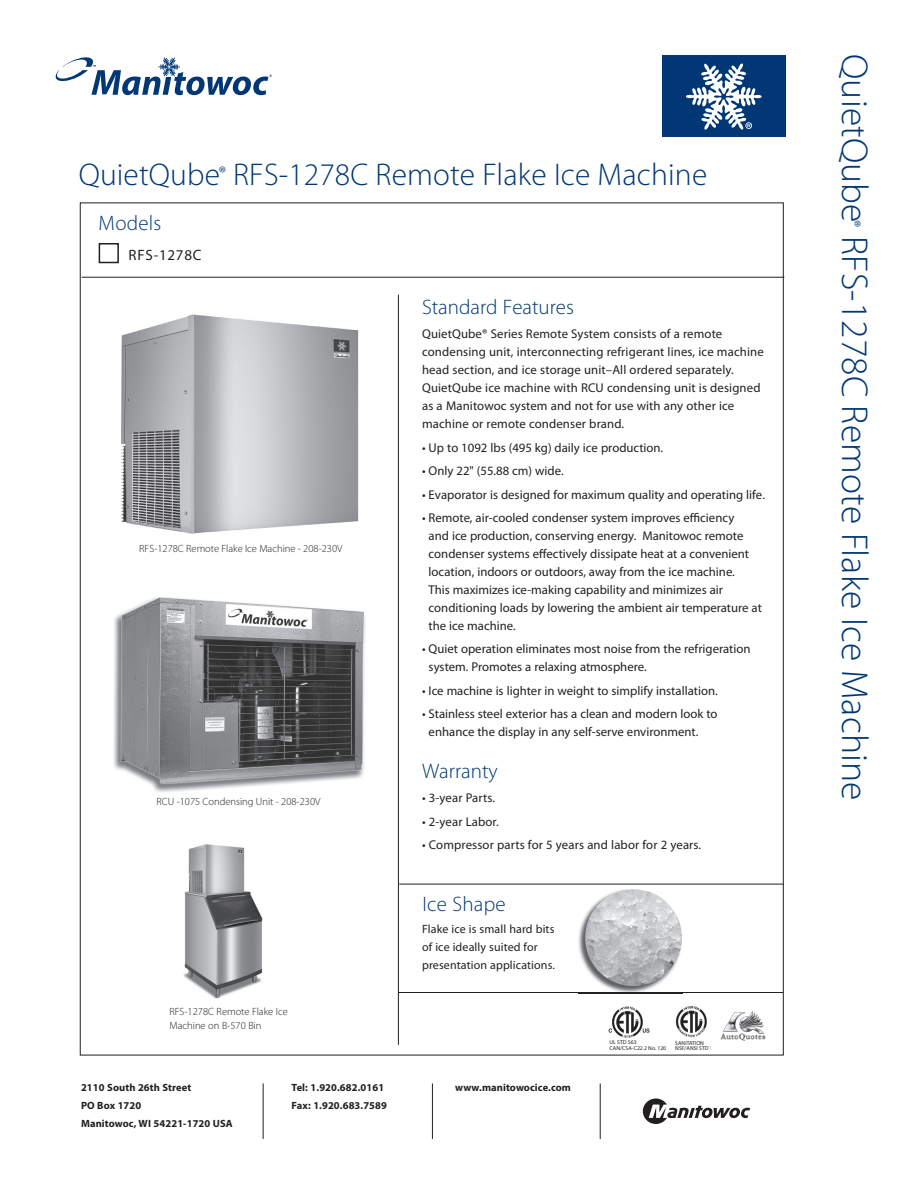
<style>
.page{position:relative;width:918px;height:1188px;background:#fff}
.page>*{position:absolute;margin:0;border:0;box-sizing:border-box;transform-origin:0 0}
.t1{font:300 37.5px "Myriad Pro";letter-spacing:.005em;color:#013775}
.t2{font:300 31.5px "Myriad Pro";letter-spacing:.005em;color:#013775}
.t3{font:300 21px "Myriad Pro";color:#013775}
.t4{font:15px "Myriad Pro";letter-spacing:.05em;color:#231f20}
.t5{font:12.75px/18px "Myriad Pro";color:#231f20}
.t6{font:12px/18px "Myriad Pro";letter-spacing:.01em;color:#231f20}
.t7{font:300 10.5px/13.5px "Myriad Pro";color:#231f20}
.t8{font:700 10.5px/18px "Myriad Pro";letter-spacing:.01em;color:#231f20}
.t9{font:5.7px/5.7px "Myriad";color:#231f20}
.t10{font:5.55px/5.6px "Myriad Pro";color:#231f20}
</style>
<div class="page">
<div style="left:99px;top:243px;width:20px;height:20px;border:2px solid #231f20"></div>
<hr style="left:82px;top:277px;width:702px;height:1px;background:#231f20">
<hr style="left:263px;top:1083px;width:1px;height:56px;background:#231f20">
<hr style="left:432px;top:1083px;width:1px;height:56px;background:#231f20">
<hr style="left:600px;top:1083px;width:1px;height:56px;background:#231f20">
<svg style="left:643px;top:1098px;width:107px;height:26px"></svg>
<svg style="left:56px;top:57px;width:216px;height:38px"></svg>
<img style="left:183px;top:844px;width:80px;height:155px">
<div style="left:662px;top:55px;width:123px;height:82px;background:#013775"></div>
<svg style="left:686px;top:63px;width:76px;height:67px"></svg>
<hr style="left:399px;top:993px;width:384px;height:1px;background:#231f20">
<img style="left:720px;top:1011px;width:46px;height:30px">
<hr style="left:398px;top:295px;width:1px;height:750px;background:#231f20">
<hr style="left:399px;top:884px;width:385px;height:1px;background:#231f20">
<img style="left:113px;top:597px;width:253px;height:195px">
<img style="left:121px;top:314px;width:238px;height:220px">
<img style="left:578px;top:889px;width:104px;height:104px">
<img style="left:585px;top:889px;width:97px;height:97px;border-radius:48px">
<img style="left:609px;top:1006px;width:41px;height:32px">
<img style="left:675px;top:1006px;width:32px;height:32px">
<h2 class="t2" style="left:79px;top:157px;width:630px">QuietQube<sup>®</sup> RFS-1278C Remote Flake Ice Machine</h2>
<h3 class="t3" style="left:99px;top:212px;width:64px">Models</h3>
<p class="t4" style="left:129px;top:246px;width:74px">RFS-1278C</p>
<p class="t7" style="left:139px;top:542px;width:205px">R FS-1278C Remote Flake Ice Machine - 208-230V</p>
<p class="t7" style="left:156px;top:795px;width:166px">RCU -1075 Condensing Unit - 208-230V</p>
<p class="t7" style="left:170px;top:1005px;width:120px">R FS-1278C Remote Flake Ice<br>Machine on B-570 Bin</p>
<h3 class="t3" style="left:422px;top:295px;width:153px">Standard Features</h3>
<p class="t5" style="left:422px;top:325px;width:343px">QuietQube® Series Remote System consists of a remote condensing unit, interconnecting refrigerant lines, ice machine head section, and ice storage unit–All ordered separately.<br>QuietQube ice machine with RCU condensing unit is designed as a Manitowoc system and not for use with any other ice machine or remote condenser brand.</p>
<p class="t5" style="left:422px;top:438px;width:243px">• Up to 1092 lbs (495 kg) daily ice production.</p>
<p class="t5" style="left:422px;top:462px;width:143px">• Only 22" (55.88 cm) wide.</p>
<p class="t5" style="left:422px;top:485px;width:344px">• Evaporator is designed for maximum quality and operating life.</p>
<p class="t5" style="left:429px;top:508px;width:335px;text-indent:-7px">• Remote, air-cooled condenser system improves efficiency<br>and ice production, conserving energy. Manitowoc remote condenser systems effectively dissipate heat at a convenient location, indoors or outdoors, away from the ice machine.<br>This maximizes ice-making capability and minimizes air conditioning loads by lowering the ambient air temperature at the ice machine.</p>
<p class="t5" style="left:429px;top:640px;width:323px;text-indent:-7px">• Quiet operation eliminates most noise from the refrigeration system. Promotes a relaxing atmosphere.</p>
<p class="t5" style="left:422px;top:681px;width:297px">• Ice machine is lighter in weight to simplify installation.</p>
<p class="t5" style="left:429px;top:705px;width:291px;text-indent:-7px">• Stainless steel exterior has a clean and modern look to enhance the display in any self-serve environment.</p>
<h3 class="t3" style="left:422px;top:759px;width:77px">Warranty</h3>
<p class="t5" style="left:422px;top:789px;width:75px">• 3-year Parts.</p>
<p class="t5" style="left:422px;top:812px;width:78px">• 2-year Labor.</p>
<p class="t5" style="left:422px;top:836px;width:281px">• Compressor parts for 5 years and labor for 2 years.</p>
<h3 class="t3" style="left:423px;top:892px;width:85px">Ice Shape</h3>
<p class="t6" style="left:422px;top:920px;width:134px">Flake ice is small hard bits of ice ideally suited for presentation applications.</p>
<p class="t10" style="left:610px;top:1039px;width:58px">UL STD 563<br>CAN/CSA-C22.2 No. 120</p>
<p class="t9" style="left:675px;top:1040px;width:42px">SANITATION<br>NSF/ANSI STD 12</p>
<p class="t8" style="left:81px;top:1078px;width:153px">2110 South 26th Street<br>PO Box 1720<br>Manitowoc, WI 54221-1720 USA</p>
<p class="t8" style="left:292px;top:1078px;width:97px">Tel: 1.920.682.0161<br>Fax: 1.920.683.7589</p>
<p class="t8" style="left:455px;top:1078px;width:117px">www.manitowocice.com</p>
<h1 class="t1" style="left:875px;top:54px;width:748px;rotate:90deg">QuietQube<sup>®</sup> RFS-1278C Remote Flake Ice Machine</h1>
</div>
